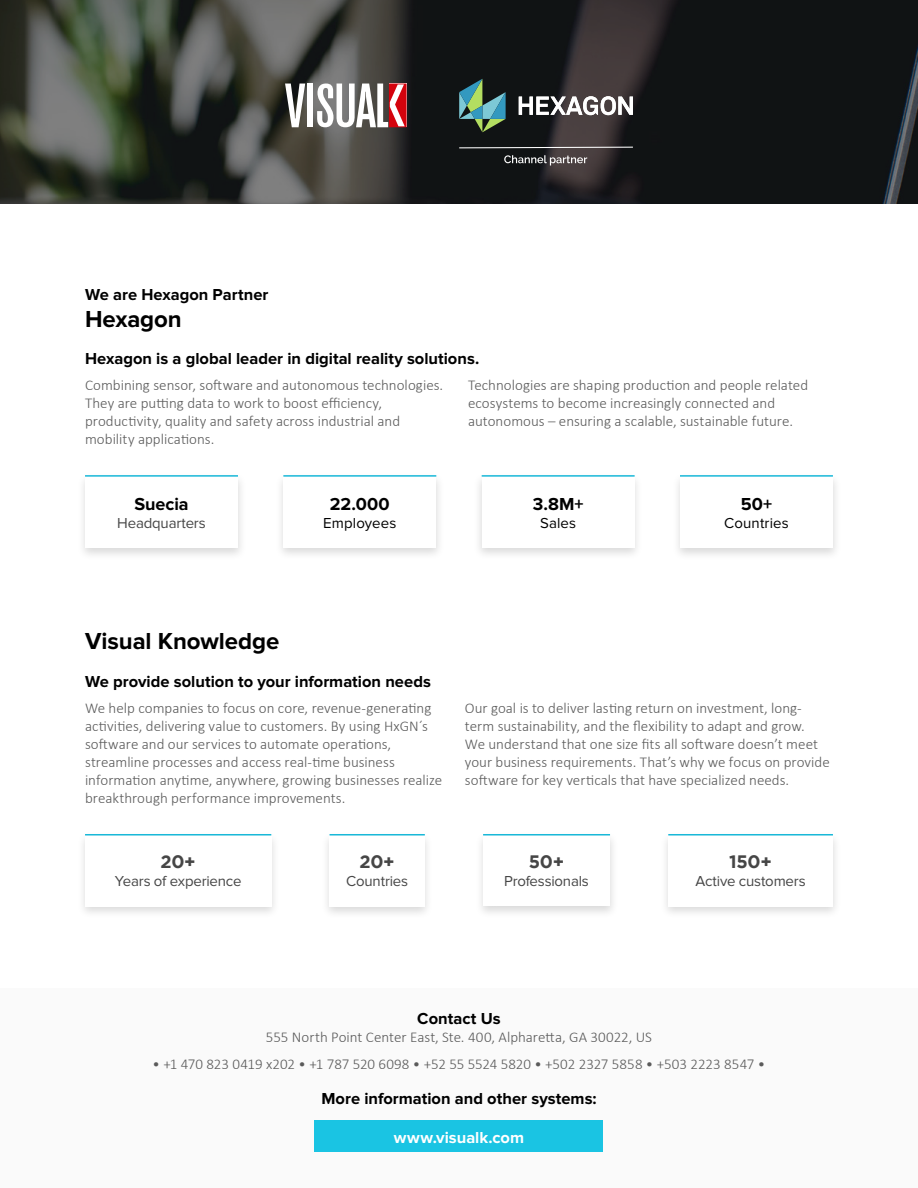
<style>
.page{position:relative;width:918px;height:1188px;background:#fff}
.page>*{position:absolute;margin:0;border:0;box-sizing:border-box;transform-origin:0 0}
.t1{font:700 24px "Proxima Nova";letter-spacing:-.005em;color:#000}
.t2{font:700 18px "Proxima Nova";color:#000}
.t3{font:700 18px "Gotham";letter-spacing:-.02em;color:#464646}
.t4{font:700 16.5px "Proxima Nova";color:#000}
.t5{font:700 16.5px "Proxima Nova";color:#fff}
.t6{font:300 15px/18px "Calibri";color:#5a5a5a}
.t7{font:15px "Proxima Nova";letter-spacing:-.015em;color:#464646}
.t8{font:15px "Proxima Nova";letter-spacing:.005em;color:#000}
</style>
<div class="page">
<div style="left:0;top:989px;width:918px;height:199px;background:#fafafa"></div>
<svg style="left:0;top:0;width:918px;height:204px;fill:#111614"></svg>
<div style="left:315px;top:1121px;width:288px;height:31px;background:#1ac4e3"></div>
<div style="left:76px;top:472px;width:171px;height:88px;background:#000;opacity:.15"></div>
<div style="left:85px;top:476px;width:153px;height:72px;background:#fff"></div>
<hr style="left:85px;top:475px;width:153px;height:2px;background:#18b8d8">
<div style="left:275px;top:472px;width:170px;height:88px;background:#000;opacity:.15"></div>
<div style="left:283px;top:476px;width:153px;height:72px;background:#fff"></div>
<hr style="left:283px;top:475px;width:153px;height:2px;background:#18b8d8">
<div style="left:473px;top:472px;width:170px;height:88px;background:#000;opacity:.15"></div>
<div style="left:482px;top:476px;width:153px;height:72px;background:#fff"></div>
<hr style="left:482px;top:475px;width:153px;height:2px;background:#18b8d8">
<div style="left:671px;top:472px;width:171px;height:88px;background:#000;opacity:.15"></div>
<div style="left:680px;top:476px;width:153px;height:72px;background:#fff"></div>
<hr style="left:680px;top:475px;width:153px;height:2px;background:#18b8d8">
<div style="left:76px;top:831px;width:204px;height:88px;background:#000;opacity:.15"></div>
<div style="left:85px;top:835px;width:186px;height:71px;background:#fff"></div>
<hr style="left:85px;top:834px;width:186px;height:2px;background:#18b8d8">
<div style="left:321px;top:830px;width:112px;height:89px;background:#000;opacity:.15"></div>
<div style="left:330px;top:835px;width:95px;height:71px;background:#fff"></div>
<hr style="left:330px;top:834px;width:95px;height:2px;background:#18b8d8">
<div style="left:474px;top:830px;width:144px;height:89px;background:#000;opacity:.15"></div>
<div style="left:483px;top:835px;width:127px;height:71px;background:#fff"></div>
<hr style="left:483px;top:834px;width:127px;height:2px;background:#18b8d8">
<div style="left:660px;top:831px;width:181px;height:88px;background:#000;opacity:.15"></div>
<div style="left:668px;top:835px;width:165px;height:71px;background:#fff"></div>
<hr style="left:668px;top:834px;width:165px;height:2px;background:#18b8d8">
<svg style="left:285px;top:84px;width:20px;height:43px"></svg>
<div style="left:308px;top:84px;width:5px;height:43px;background:#fff"></div>
<svg style="left:317px;top:84px;width:90px;height:43px"></svg>
<svg style="left:519px;top:96px;width:114px;height:19px"></svg>
<svg style="left:459px;top:79px;width:47px;height:53px"></svg>
<svg style="left:459px;top:147px;width:174px;height:1px"></svg>
<svg style="left:504px;top:155px;width:83px;height:11px"></svg>
<p class="t4" style="left:85px;top:285px;width:185px">We are Hexagon Partner</p>
<h1 class="t1" style="left:85px;top:305px;width:98px">Hexagon</h1>
<p class="t4" style="left:85px;top:349px;width:396px">Hexagon is a global leader in digital reality solutions.</p>
<p class="t6" style="left:85px;top:376px;width:360px">Combining sensor, software and autonomous technologies.<br>They are putting data to work to boost efficiency, productivity, quality and safety across industrial and mobility applications.</p>
<p class="t6" style="left:468px;top:376px;width:342px">Technologies are shaping production and people related ecosystems to become increasingly connected and autonomous – ensuring a scalable, sustainable future.</p>
<p class="t2" style="left:134px;top:493px;width:56px">Suecia</p>
<p class="t7" style="left:117px;top:514px;width:90px">Headquarters</p>
<p class="t2" style="left:330px;top:493px;width:61px">22.000</p>
<p class="t8" style="left:323px;top:514px;width:75px">Employees</p>
<h1 class="t1" style="left:85px;top:627px;width:196px">Visual Knowledge</h1>
<p class="t4" style="left:85px;top:672px;width:347px">We provide solution to your information needs</p>
<p class="t2" style="left:533px;top:493px;width:52px">3.8M+</p>
<p class="t8" style="left:540px;top:514px;width:37px">Sales</p>
<p class="t2" style="left:741px;top:493px;width:33px">50+</p>
<p class="t8" style="left:724px;top:514px;width:66px">Countries</p>
<p class="t6" style="left:85px;top:699px;width:359px">We help companies to focus on core, revenue-generating activities, delivering value to customers. By using HxGN´s software and our services to automate operations, streamline processes and access real-time business information anytime, anywhere, growing businesses realize breakthrough performance improvements.</p>
<p class="t6" style="left:465px;top:699px;width:366px">Our goal is to deliver lasting return on investment, long&shy;term sustainability, and the flexibility to adapt and grow.<br>We understand that one size fits all software doesn’t meet your business requirements. That’s why we focus on provide software for key verticals that have specialized needs.</p>
<p class="t3" style="left:161px;top:851px;width:37px">20+</p>
<p class="t7" style="left:115px;top:872px;width:128px">Years of experience</p>
<p class="t3" style="left:360px;top:851px;width:37px">20+</p>
<p class="t7" style="left:346px;top:872px;width:63px">Countries</p>
<p class="t3" style="left:529px;top:851px;width:37px">50+</p>
<p class="t7" style="left:504px;top:872px;width:86px">Professionals</p>
<p class="t3" style="left:729px;top:851px;width:44px">150+</p>
<p class="t7" style="left:695px;top:872px;width:112px">Active customers</p>
<p class="t4" style="left:417px;top:1009px;width:85px">Contact Us</p>
<p class="t6" style="left:266px;top:1028px;width:388px">555 North Point Center East, Ste. 400, Alpharetta, GA 30022, US</p>
<p class="t6" style="left:153px;top:1055px;width:614px">• +1 470 823 0419 x202 • +1 787 520 6098 • +52 55 5524 5820 • +502 2327 5858 • +503 2223 8547 •</p>
<p class="t4" style="left:321px;top:1089px;width:277px">More information and other systems:</p>
<p class="t5" style="left:394px;top:1128px;width:132px">www.visualk.com</p>
</div>
